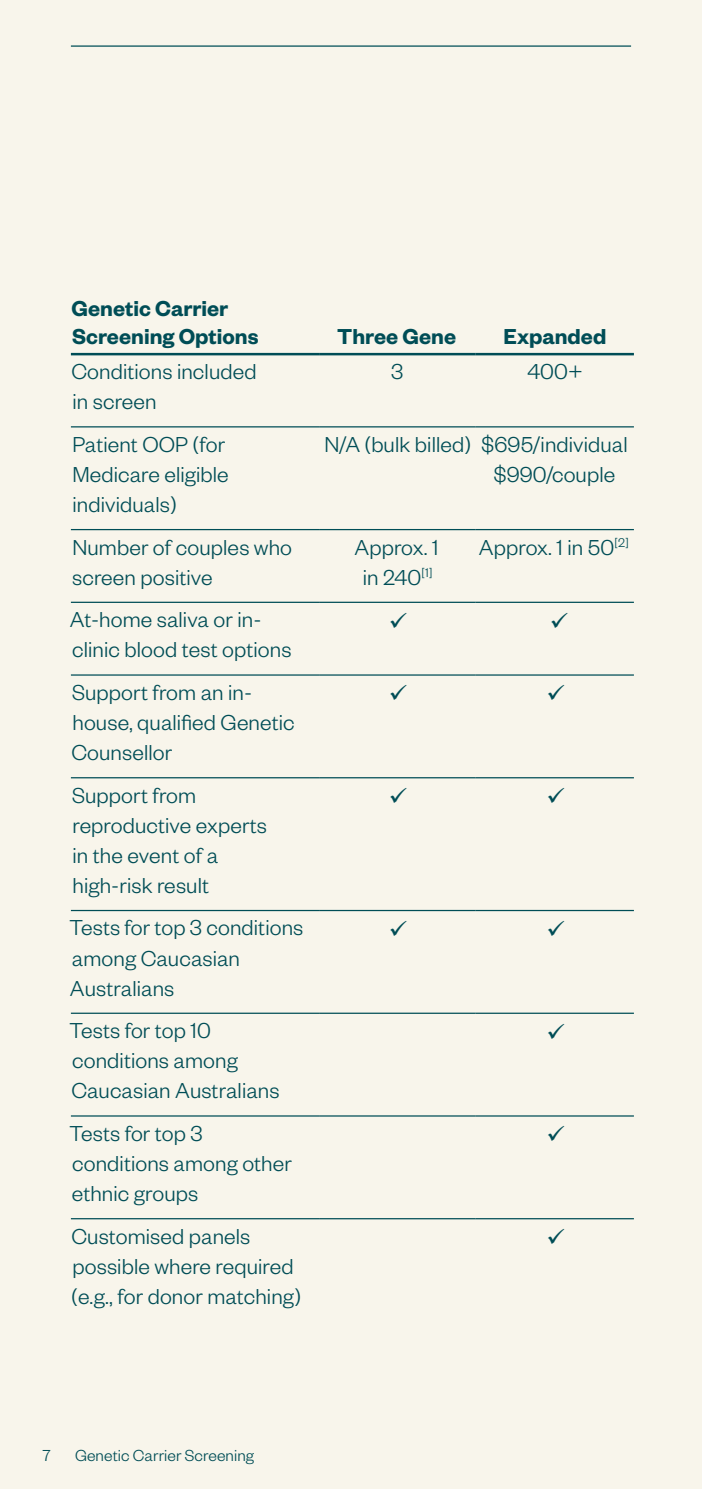
<style>
.page{position:relative;width:702px;height:1489px;background:#fff}
.page>*{position:absolute;margin:0;border:0;box-sizing:border-box;transform-origin:0 0}
._05A__Body_copy{font:300 23.75px/30px "Founders Grotesk";letter-spacing:.005em;color:#004d56}
._03A__Sub-heading{font:600 23.75px/28.5px "Founders Grotesk";color:#004d56}
.t1{font:300 17.5px "Founders Grotesk";letter-spacing:.005em;color:#004d56}
</style>
<div class="page">
<div style="left:0;top:0;width:702px;height:1488px;background:#f8f5eb"></div>
<hr style="left:71px;top:45px;width:560px;height:2px;background:#004d56">
<hr style="left:71px;top:353px;width:248px;height:2px;background:#004d56">
<hr style="left:319px;top:353px;width:157px;height:2px;background:#004d56">
<hr style="left:476px;top:353px;width:158px;height:2px;background:#004d56">
<hr style="left:71px;top:426px;width:248px;height:1px;background:#004d56">
<hr style="left:319px;top:426px;width:157px;height:1px;background:#004d56">
<hr style="left:476px;top:426px;width:158px;height:1px;background:#004d56">
<hr style="left:71px;top:529px;width:248px;height:1px;background:#004d56">
<hr style="left:319px;top:529px;width:157px;height:1px;background:#004d56">
<hr style="left:476px;top:529px;width:158px;height:1px;background:#004d56">
<hr style="left:71px;top:601px;width:248px;height:2px;background:#004d56">
<hr style="left:319px;top:601px;width:157px;height:2px;background:#004d56">
<hr style="left:476px;top:601px;width:158px;height:2px;background:#004d56">
<hr style="left:71px;top:674px;width:248px;height:1px;background:#004d56">
<hr style="left:319px;top:674px;width:157px;height:1px;background:#004d56">
<hr style="left:476px;top:674px;width:158px;height:1px;background:#004d56">
<hr style="left:71px;top:777px;width:248px;height:1px;background:#004d56">
<hr style="left:319px;top:777px;width:157px;height:1px;background:#004d56">
<hr style="left:476px;top:777px;width:158px;height:1px;background:#004d56">
<hr style="left:71px;top:909px;width:248px;height:2px;background:#004d56">
<hr style="left:319px;top:909px;width:157px;height:2px;background:#004d56">
<hr style="left:476px;top:909px;width:158px;height:2px;background:#004d56">
<hr style="left:71px;top:1012px;width:248px;height:1px;background:#004d56">
<hr style="left:319px;top:1012px;width:157px;height:1px;background:#004d56">
<hr style="left:476px;top:1012px;width:158px;height:1px;background:#004d56">
<hr style="left:71px;top:1115px;width:248px;height:1px;background:#004d56">
<hr style="left:319px;top:1115px;width:157px;height:1px;background:#004d56">
<hr style="left:476px;top:1115px;width:158px;height:1px;background:#004d56">
<hr style="left:71px;top:1217px;width:248px;height:2px;background:#004d56">
<hr style="left:319px;top:1217px;width:157px;height:2px;background:#004d56">
<hr style="left:476px;top:1217px;width:158px;height:2px;background:#004d56">
<p class="_03A__Sub-heading" style="left:72px;top:292px;width:188px">Genetic Carrier<br>Screening Options</p>
<p class="_03A__Sub-heading" style="left:337px;top:321px;width:120px">Three Gene</p>
<p class="_03A__Sub-heading" style="left:503px;top:321px;width:104px">Expanded</p>
<p class="_05A__Body_copy" style="left:71px;top:355px;width:187px">Conditions included in screen</p>
<p class="_05A__Body_copy" style="left:391px;top:355px;width:14px">3</p>
<p class="_05A__Body_copy" style="left:527px;top:355px;width:57px">400+</p>
<p class="_05A__Body_copy" style="left:72px;top:428px;width:158px">Patient OOP (for<br>Medicare eligible individuals)</p>
<p class="_05A__Body_copy" style="left:324px;top:428px;width:305px">N/A (bulk billed) $695/individual</p>
<p class="_05A__Body_copy" style="left:494px;top:458px;width:123px">$990/couple</p>
<p class="_05A__Body_copy" style="left:72px;top:531px;width:221px">Number of couples who screen positive</p>
<p class="_05A__Body_copy" style="left:354px;top:531px;width:86px;text-align:center">Approx. 1 in 240<sup>[1]</sup></p>
<p class="_05A__Body_copy" style="left:479px;top:531px;width:151px">Approx. 1 in 50<sup>[2]</sup></p>
<p class="_05A__Body_copy" style="left:70px;top:603px;width:223px">At-home saliva or in&shy;clinic blood test options</p>
<p class="_05A__Body_copy" style="left:71px;top:676px;width:225px">Support from an in&shy;house, qualified Genetic<br>Counsellor</p>
<p class="_05A__Body_copy" style="left:72px;top:779px;width:196px">Support from reproductive experts in the event of a high‑risk result</p>
<p class="_05A__Body_copy" style="left:69px;top:911px;width:235px">Tests for top 3 conditions among Caucasian<br>Australians</p>
<p class="_05A__Body_copy" style="left:69px;top:1014px;width:212px">Tests for top 10 conditions among<br>Caucasian Australians</p>
<p class="_05A__Body_copy" style="left:69px;top:1117px;width:224px">Tests for top 3 conditions among other ethnic groups</p>
<p class="_05A__Body_copy" style="left:71px;top:1219px;width:231px">Customised panels possible where required (e.g., for donor matching)</p>
<p class="t1" style="left:43px;top:1444px;width:10px">7</p>
<p class="t1" style="left:75px;top:1444px;width:180px">Genetic Carrier Screening</p>
</div>
